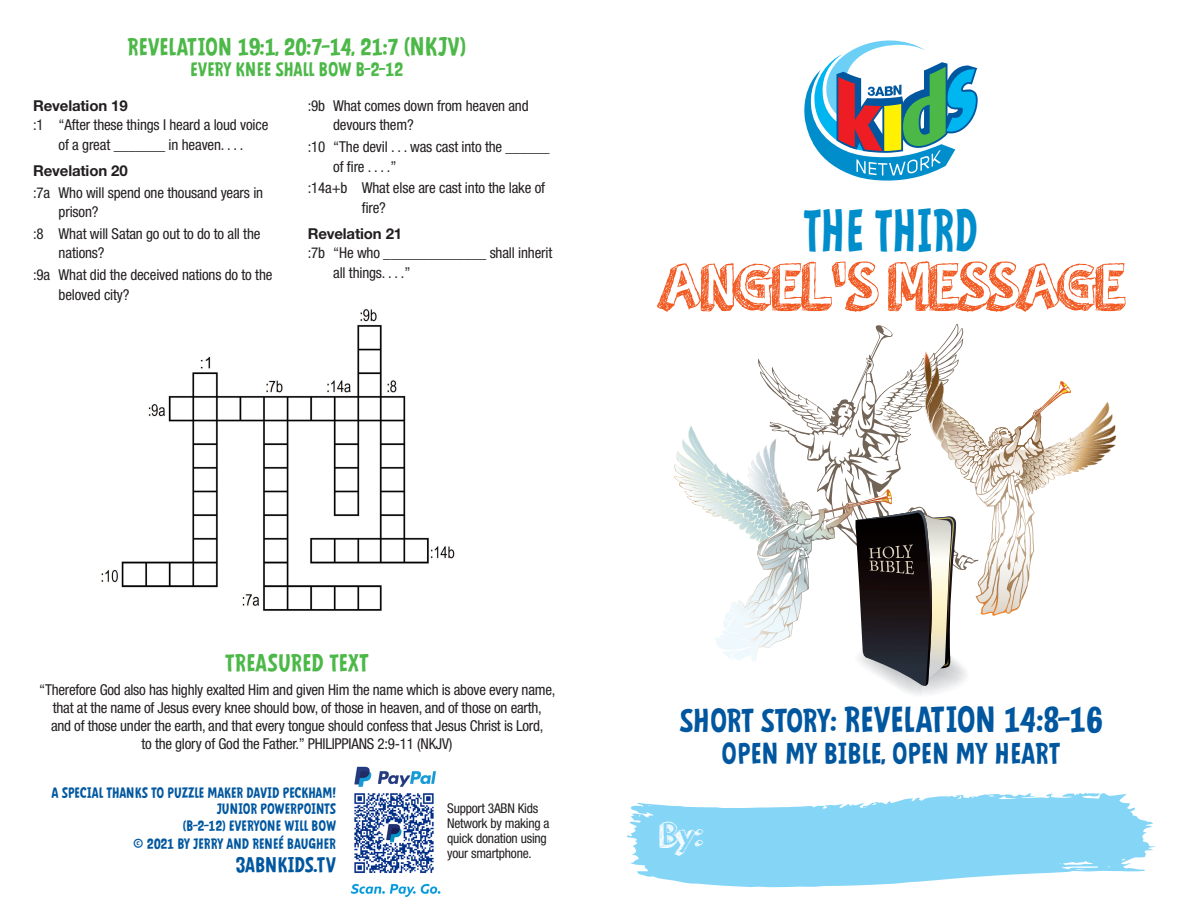
<style>
.page{position:relative;width:1188px;height:918px;background:#fff}
.page>*{position:absolute;margin:0;border:0;box-sizing:border-box;transform-origin:0 0}
.t1{font:67.5px "orangejuice";letter-spacing:-.02em;color:#f15921;scale:.9 1}
.t2{font:54.9px "Mindflyers";color:#008dcb;scale:.78 1}
.t3{font:36.6px "orangejuice";color:#fff}
.t4{font:33px "Mindflyers";letter-spacing:-.015em;color:#01579f}
.t5{font:27px "Mindflyers";color:#01579f}
.t6{font:22.5px "Mindflyers";letter-spacing:-.01em;color:#4cb848}
.t7{font:19.5px "Mindflyers";letter-spacing:-.01em;color:#01579f}
.t8{font:18px "Mindflyers";letter-spacing:-.01em;color:#4cb848}
.t9{font:condensed 15px/19.5px "Helvetica Neue LT Pro";letter-spacing:-.01em;color:#231f20}
.t10{font:700 15px "Helvetica Neue LT Pro";letter-spacing:-.01em;color:#231f20}
.t11{font:13.5px/16.2px "Mindflyers";letter-spacing:-.01em;color:#01579f;text-align:right}
.t12{font:condensed 13.5px/15px "Helvetica Neue LT Pro";letter-spacing:-.015em;color:#231f20}
.s1{font-size:24px}
.s2{font-size:30px}
</style>
<div class="page">
<img style="left:101px;top:309px;width:354px;height:302px">
<img style="left:350px;top:766px;width:91px;height:131px">
<svg style="left:804px;top:40px;width:174px;height:141px"></svg>
<svg style="left:626px;top:793px;width:529px;height:94px;fill:#85d5f7"></svg>
<svg style="left:873px;top:324px;width:91px;height:27px"></svg>
<svg style="left:674px;top:426px;width:55px;height:93px"></svg>
<svg style="left:744px;top:351px;width:369px;height:344px"></svg>
<p class="t6" style="left:127px;top:33px;width:341px">REVELATION 19:1, 20:7-14, 21:7 <span class="s1">(NKJV)</span></p>
<p class="t8" style="left:191px;top:58px;width:214px">EVERY KNEE SHALL BOW B-2-12</p>
<p class="t10" style="left:33px;top:96px;width:96px">Revelation 19</p>
<p class="t9" style="left:33px;top:115px;width:237px;text-align:center">:1 “After these things I heard a loud voice of a great _______ in heaven. . . .</p>
<p class="t10" style="left:33px;top:161px;width:96px">Revelation 20</p>
<p class="t9" style="left:59px;top:183px;width:206px;text-indent:-26px">:7a Who will spend one thousand years in prison?</p>
<p class="t9" style="left:59px;top:224px;width:203px;text-indent:-26px">:8 What will Satan go out to do to all the nations?</p>
<p class="t9" style="left:59px;top:265px;width:215px;text-indent:-26px">:9a What did the deceived nations do to the beloved city?</p>
<p class="t9" style="left:333px;top:96px;width:197px;text-indent:-26px">:9b What comes down from heaven and devours them?</p>
<p class="t9" style="left:333px;top:137px;width:218px;text-indent:-26px">:10 “The devil . . . was cast into the ______ of fire . . . .”</p>
<p class="t9" style="left:362px;top:178px;width:185px;text-indent:-54px">:14a+b What else are cast into the lake of fire?</p>
<p class="t10" style="left:308px;top:224px;width:96px">Revelation 21</p>
<p class="t9" style="left:333px;top:243px;width:221px;text-indent:-26px">:7b “He who ______________ shall inherit all things. . . .”</p>
<p class="t2" style="left:804px;top:197px;width:226px">THE THIRD</p>
<p class="t1" style="left:657px;top:240px;width:522px">ANGEL'S MESSAGE</p>
<p class="t6" style="left:225px;top:649px;width:145px">TREASURED TEXT</p>
<p class="t9" style="left:39px;top:680px;width:518px;line-height:18px;text-align:center">“Therefore God also has highly exalted Him and given Him the name which is above every name, that at the name of Jesus every knee should bow, of those in heaven, and of those on earth,<br>and of those under the earth, and that every tongue should confess that Jesus Christ is Lord,<br>to the glory of God the Father.” PHILIPPIANS 2:9-11 (NKJV)</p>
<p class="t11" style="left:52px;top:785px;width:286px">A SPECIAL THANKS TO PUZZLE MAKER DAVID PECKHAM!</p>
<p class="t11" style="left:183px;top:801px;width:155px">JUNIOR POWERPOINTS (B-2-12) EVERYONE WILL BOW</p>
<p class="t11" style="left:133px;top:835px;width:205px">© 2021 BY JERRY AND RENEÉ BAUGHER</p>
<p class="t7" style="left:235px;top:853px;width:102px">3ABNKIDS.TV</p>
<p class="t12" style="left:447px;top:801px;width:104px">Support 3ABN Kids<br>Network by making a quick donation using your smartphone.</p>
<p class="t4" style="left:679px;top:699px;width:425px"><span class="s2">SHORT STORY:</span> REVELATION 14:8-16</p>
<p class="t5" style="left:722px;top:736px;width:340px">OPEN MY BIBLE, OPEN MY HEART</p>
<p class="t3" style="left:660px;top:809px;width:45px">By:</p>
</div>
